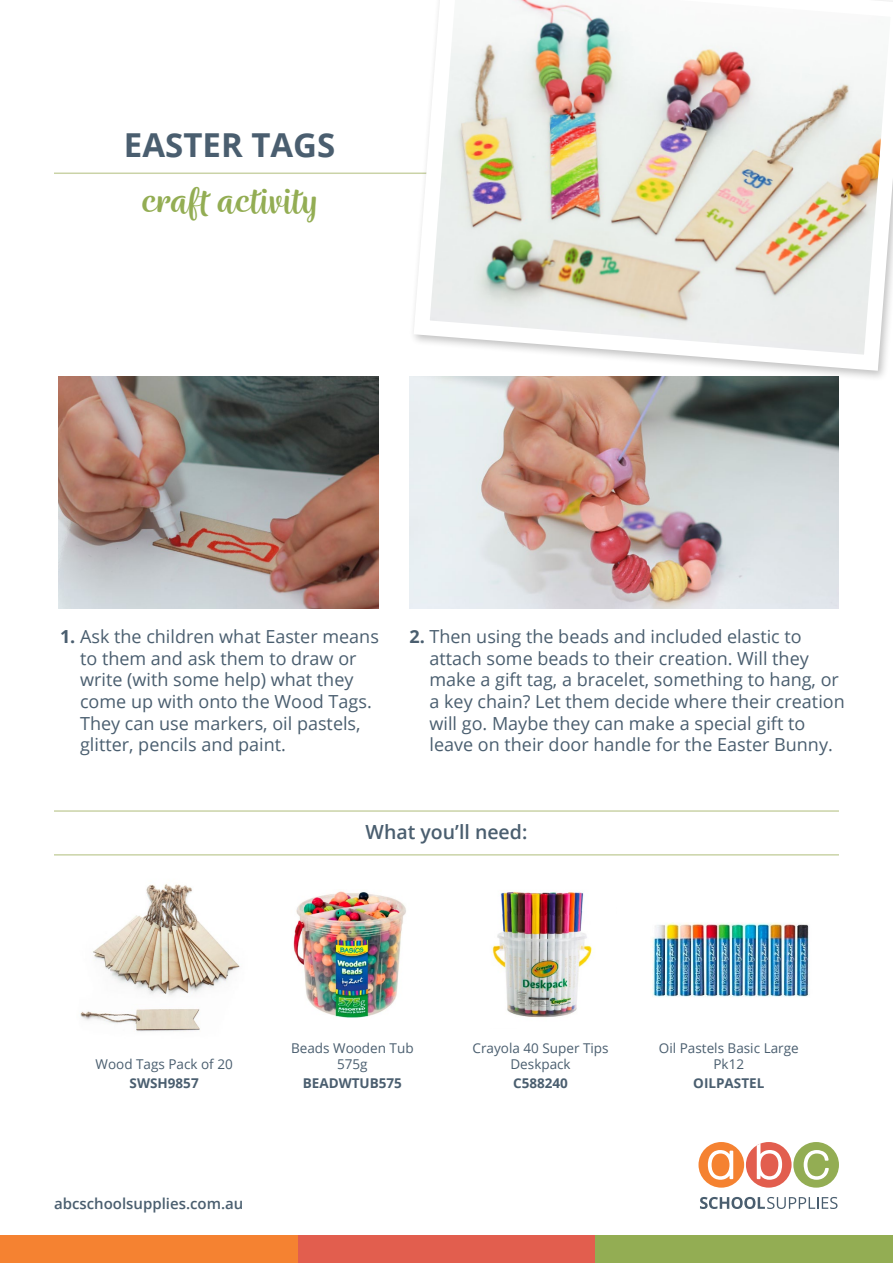
<style>
.page{position:relative;width:893px;height:1263px;background:#fff}
.page>*{position:absolute;margin:0;border:0;box-sizing:border-box;transform-origin:0 0}
.t1{font:500 40.5px "Wreath";color:#93ad53}
.t2{font:700 33px "Open Sans";color:#4a5e6f}
.t3{font:600 19.5px "Open Sans";color:#4a5e6f}
.t4{font:18px/21.6px "Open Sans";color:#4a5e6f}
.t5{font:600 15px "Open Sans";color:#4a5e6f}
.t6{font:13.5px/16.2px "Open Sans";color:#4a5e6f;text-align:center}
.t7{font:700 13.5px "Open Sans";color:#4a5e6f}
.s1{font-weight:700}
</style>
<div class="page">
<img style="left:59px;top:376px;width:320px;height:233px">
<img style="left:409px;top:382px;width:430px;height:227px">
<svg style="left:700px;top:1197px;width:137px;height:12px"></svg>
<div style="left:746px;top:1142px;width:45px;height:46px;background:#e25e4e;border-radius:50%"></div>
<div style="left:698px;top:1142px;width:46px;height:46px;background:#f58231;border-radius:50%"></div>
<div style="left:793px;top:1142px;width:46px;height:46px;background:#93ad53;border-radius:50%"></div>
<svg style="left:708px;top:1150px;width:25px;height:30px"></svg>
<svg style="left:804px;top:1150px;width:25px;height:30px"></svg>
<svg style="left:757px;top:1143px;width:25px;height:37px"></svg>
<div style="left:0;top:1235px;width:298px;height:28px;background:#f58231"></div>
<div style="left:298px;top:1235px;width:297px;height:28px;background:#e25e4e"></div>
<div style="left:595px;top:1235px;width:298px;height:28px;background:#93ad53"></div>
<hr style="left:54px;top:172px;width:395px;height:2px;background:#cad3a7">
<img style="left:406px;top:0;width:487px;height:379px">
<hr style="left:54px;top:854px;width:785px;height:1px;background:#cad3a7">
<hr style="left:54px;top:810px;width:785px;height:2px;background:#cad3a7">
<img style="left:293px;top:891px;width:113px;height:127px">
<img style="left:492px;top:891px;width:100px;height:127px">
<img style="left:652px;top:922px;width:158px;height:75px">
<img style="left:80px;top:884px;width:160px;height:148px">
<h2 class="t2" style="left:124px;top:121px;width:213px">EASTER TAGS</h2>
<h1 class="t1" style="left:141px;top:176px;width:178px">craft activity</h1>
<p class="t4" style="left:80px;top:625px;width:300px;text-indent:-20px"><span class="s1">1.</span> Ask the children what Easter means to them and ask them to draw or write (with some help) what they come up with onto the Wood Tags.<br>They can use markers, oil pastels, glitter, pencils and paint.</p>
<p class="t4" style="left:429px;top:625px;width:417px;text-indent:-20px"><span class="s1">2.</span> Then using the beads and included elastic to attach some beads to their creation. Will they make a gift tag, a bracelet, something to hang, or a key chain? Let them decide where their creation will go. Maybe they can make a special gift to leave on their door handle for the Easter Bunny.</p>
<p class="t3" style="left:366px;top:819px;width:163px">What you’ll need:</p>
<p class="t6" style="left:96px;top:1056px;width:139px">Wood Tags Pack of 20</p>
<p class="t7" style="left:130px;top:1073px;width:71px">SWSH9857</p>
<p class="t5" style="left:54px;top:1193px;width:191px">abcschoolsupplies.com.au</p>
<p class="t6" style="left:291px;top:1040px;width:124px">Beads Wooden Tub<br>575g</p>
<p class="t7" style="left:303px;top:1073px;width:101px">BEADWTUB575</p>
<p class="t6" style="left:473px;top:1040px;width:138px">Crayola 40 Super Tips<br>Deskpack</p>
<p class="t7" style="left:513px;top:1073px;width:56px">C588240</p>
<p class="t6" style="left:659px;top:1040px;width:141px">Oil Pastels Basic Large<br>Pk12</p>
<p class="t7" style="left:693px;top:1073px;width:73px">OILPASTEL</p>
</div>
